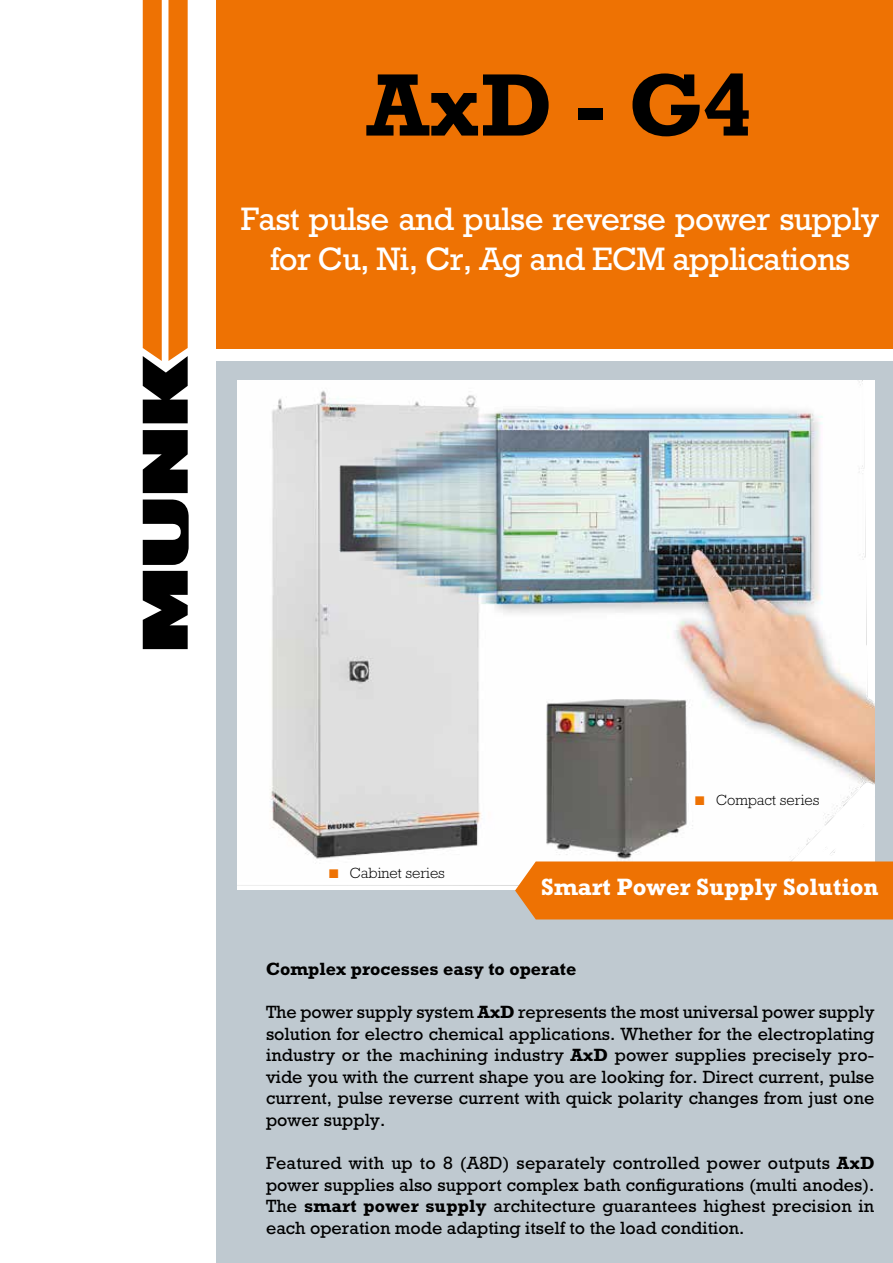
<style>
.page{position:relative;width:893px;height:1263px;background:#fff}
.page>*{position:absolute;margin:0;border:0;box-sizing:border-box;transform-origin:0 0}
.t1{font:700 90px "Rockwell Std";color:#000}
.t2{font:33px/39.6px "Rockwell Std";letter-spacing:-.02em;color:#fff;text-align:center}
.t3{font:700 24px "Rockwell Std";color:#fff}
.t4{font:18px/21.6px "Rockwell Std";color:#000;text-align:justify}
.t5{font:700 18px "Rockwell Std";color:#000}
.t6{font:300 15px "Rockwell Std";color:#000}
.s1{font-weight:700}
</style>
<div class="page">
<svg style="left:143px;top:571px;width:45px;height:78px;background:#1c1c1c"></svg>
<svg style="left:143px;top:499px;width:46px;height:66px"></svg>
<svg style="left:143px;top:430px;width:45px;height:63px;background:#1b1b1b"></svg>
<svg style="left:143px;top:0;width:45px;height:423px;background:#d37b2d"></svg>
<div style="left:217px;top:0;width:676px;height:349px;background:#ee7203"></div>
<div style="left:217px;top:361px;width:676px;height:902px;background:#bfc9d0"></div>
<img style="left:237px;top:381px;width:637px;height:509px">
<div style="left:515px;top:861px;width:378px;height:58px;background:#ee7203"></div>
<svg style="left:329px;top:869px;width:22px;height:10px"></svg>
<svg style="left:696px;top:796px;width:21px;height:10px"></svg>
<h1 class="t1" style="left:366px;top:52px;width:389px">AxD - G4</h1>
<h2 class="t2" style="left:241px;top:199px;width:640px">Fast pulse and pulse reverse power supply for Cu, Ni, Cr, Ag and ECM applications</h2>
<p class="t6" style="left:350px;top:864px;width:97px">Cabinet series</p>
<p class="t6" style="left:716px;top:791px;width:105px">Compact series</p>
<h3 class="t3" style="left:541px;top:873px;width:339px">Smart Power Supply Solution</h3>
<p class="t5" style="left:266px;top:958px;width:312px">Complex processes easy to operate</p>
<p class="t4" style="left:266px;top:1001px;width:610px">The power supply system <span class="s1">AxD</span> represents the most universal power supply solution for electro chemical applications. Whether for the electroplating industry or the machining industry <span class="s1">AxD</span> power supplies precisely pro&shy;vide you with the current shape you are looking for. Direct current, pulse current, pulse reverse current with quick polarity changes from just one power supply.</p>
<p class="t4" style="left:266px;top:1152px;width:610px">Featured with up to 8 (A8D) separately controlled power outputs <span class="s1">AxD </span>power supplies also support complex bath configurations (multi anodes).<br>The <span class="s1">smart power supply</span> architecture guarantees highest precision in each operation mode adapting itself to the load condition.</p>
</div>
